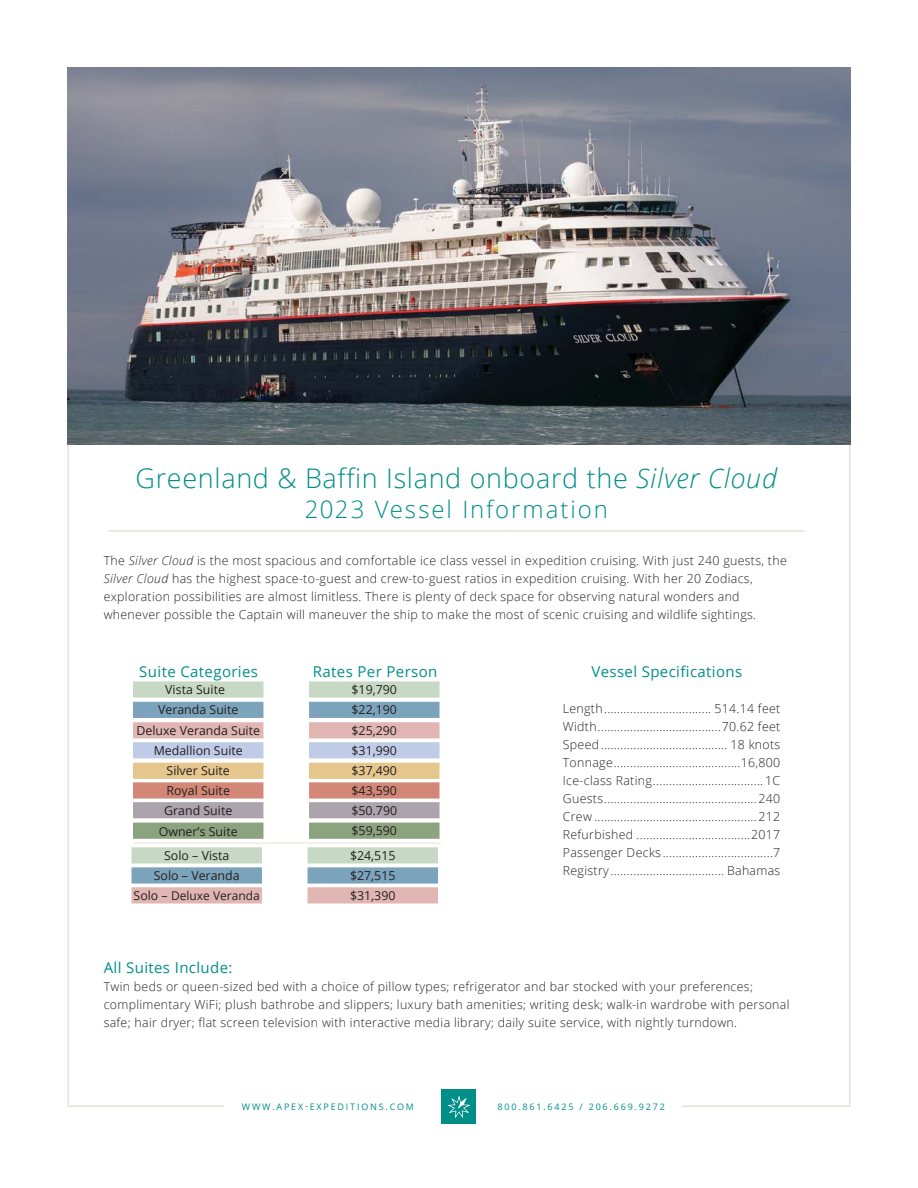
<style>
.page{position:relative;width:918px;height:1188px;background:#fff}
.page>*{position:absolute;margin:0;border:0;box-sizing:border-box;transform-origin:0 0}
.t1{font:300 27px "Open Sans";letter-spacing:.025em;color:#008e89}
.t2{font:300 24px "Open Sans";letter-spacing:.08em;color:#008e89}
.t3{font:15px "Open Sans";letter-spacing:.025em;color:#008e89}
.t4{font:300 12.3px/18px "Open Sans";letter-spacing:.025em;color:#231f20}
.t5{font:12.3px "Open Sans";color:#231f20}
.t6{font:12px "Open Sans";color:#231f20}
.t7{font:9px "Open Sans";letter-spacing:.2em;color:#008e89}
.s1{font-style:italic}
.s2{color:#c7d9c4}
.s3{font-size:12.3px}
</style>
<div class="page">
<div style="left:442px;top:1090px;width:34px;height:34px;background:#008e89"></div>
<svg style="left:448px;top:1096px;width:22px;height:22px"></svg>
<img style="left:68px;top:68px;width:782px;height:377px">
<hr style="left:108px;top:530px;width:697px;height:2px;background:#e6e2d6">
<div style="left:132px;top:848px;width:129px;height:15px;background:#c7d9c4"></div>
<div style="left:132px;top:847px;width:130px;height:16px;border:2px solid #c7d9c4"></div>
<div style="left:132px;top:868px;width:129px;height:15px;background:#7ba4bc"></div>
<div style="left:132px;top:867px;width:130px;height:17px;border:2px solid #7ba4bc"></div>
<div style="left:132px;top:888px;width:129px;height:15px;background:#e1b6b2"></div>
<div style="left:132px;top:887px;width:130px;height:17px;border:2px solid #e1b6b2"></div>
<div style="left:308px;top:848px;width:129px;height:15px;background:#c7d9c4"></div>
<div style="left:308px;top:847px;width:130px;height:16px;border:2px solid #c7d9c4"></div>
<div style="left:308px;top:868px;width:129px;height:15px;background:#7ba4bc"></div>
<div style="left:308px;top:867px;width:130px;height:17px;border:2px solid #7ba4bc"></div>
<div style="left:308px;top:888px;width:129px;height:15px;background:#e1b6b2"></div>
<div style="left:308px;top:887px;width:130px;height:17px;border:2px solid #e1b6b2"></div>
<hr style="left:134px;top:843px;width:307px;height:1px;background:#e6e2d6">
<div style="left:310px;top:803px;width:129px;height:15px;background:#aca4ad"></div>
<div style="left:309px;top:802px;width:131px;height:16px;border:2px solid #aca4ad"></div>
<div style="left:310px;top:823px;width:129px;height:15px;background:#8ca37f"></div>
<div style="left:309px;top:823px;width:131px;height:16px;border:2px solid #8ca37f"></div>
<div style="left:310px;top:783px;width:129px;height:15px;background:#d38877"></div>
<div style="left:309px;top:782px;width:131px;height:17px;border:2px solid #d38877"></div>
<div style="left:310px;top:763px;width:129px;height:15px;background:#e5c68c"></div>
<div style="left:309px;top:763px;width:131px;height:16px;border:2px solid #e5c68c"></div>
<div style="left:310px;top:743px;width:129px;height:15px;background:#bfcbe7"></div>
<div style="left:309px;top:742px;width:131px;height:16px;border:2px solid #bfcbe7"></div>
<div style="left:310px;top:723px;width:129px;height:15px;background:#e1b6b2"></div>
<div style="left:309px;top:722px;width:131px;height:16px;border:2px solid #e1b6b2"></div>
<div style="left:310px;top:703px;width:129px;height:14px;background:#7ba4bc"></div>
<div style="left:309px;top:702px;width:131px;height:16px;border:2px solid #7ba4bc"></div>
<div style="left:310px;top:682px;width:129px;height:15px;background:#c7d9c4"></div>
<div style="left:309px;top:681px;width:131px;height:17px;border:2px solid #c7d9c4"></div>
<div style="left:134px;top:803px;width:129px;height:15px;background:#aca4ad"></div>
<div style="left:133px;top:802px;width:130px;height:16px;border:2px solid #aca4ad"></div>
<div style="left:134px;top:823px;width:129px;height:15px;background:#8ca37f"></div>
<div style="left:133px;top:823px;width:130px;height:16px;border:2px solid #8ca37f"></div>
<div style="left:134px;top:783px;width:129px;height:15px;background:#d38877"></div>
<div style="left:133px;top:782px;width:130px;height:17px;border:2px solid #d38877"></div>
<div style="left:134px;top:763px;width:129px;height:15px;background:#e5c68c"></div>
<div style="left:133px;top:763px;width:130px;height:16px;border:2px solid #e5c68c"></div>
<div style="left:134px;top:743px;width:129px;height:15px;background:#bfcbe7"></div>
<div style="left:133px;top:742px;width:130px;height:16px;border:2px solid #bfcbe7"></div>
<div style="left:134px;top:723px;width:129px;height:15px;background:#e1b6b2"></div>
<div style="left:133px;top:722px;width:130px;height:16px;border:2px solid #e1b6b2"></div>
<div style="left:134px;top:703px;width:129px;height:14px;background:#7ba4bc"></div>
<div style="left:133px;top:702px;width:130px;height:16px;border:2px solid #7ba4bc"></div>
<div style="left:134px;top:682px;width:129px;height:15px;background:#c7d9c4"></div>
<div style="left:133px;top:681px;width:130px;height:17px;border:2px solid #c7d9c4"></div>
<p class="t1" style="left:136px;top:460px;width:643px">Greenland &amp; Baffin Island onboard the <span class="s1">Silver Cloud</span></p>
<p class="t2" style="left:305px;top:493px;width:305px">2023 Vessel Information</p>
<p class="t4" style="left:104px;top:551px;width:685px">The <span class="s1">Silver Cloud</span> is the most spacious and comfortable ice class vessel in expedition cruising. With just 240 guests, the <span class="s1">Silver Cloud</span> has the highest space-to-guest and crew-to-guest ratios in expedition cruising. With her 20 Zodiacs, exploration possibilities are almost limitless. There is plenty of deck space for observing natural wonders and whenever possible the Captain will maneuver the ship to make the most of scenic cruising and wildlife sightings.</p>
<p class="t3" style="left:139px;top:661px;width:120px">Suite Categories</p>
<p class="t3" style="left:313px;top:661px;width:126px">Rates Per Person</p>
<p class="t5" style="left:165px;top:681px;width:67px">Vista Suite<span class="s2">v</span></p>
<p class="t5" style="left:352px;top:681px;width:47px">$19,790</p>
<p class="t5" style="left:158px;top:701px;width:82px">Veranda Suite</p>
<p class="t5" style="left:352px;top:701px;width:47px">$22,190</p>
<p class="t5" style="left:136px;top:722px;width:125px">Deluxe Veranda Suite</p>
<p class="t5" style="left:352px;top:722px;width:47px">$25,290</p>
<p class="t5" style="left:154px;top:742px;width:91px">Medallion Suite</p>
<p class="t5" style="left:352px;top:742px;width:47px">$31,990</p>
<p class="t5" style="left:167px;top:762px;width:65px">Silver Suite</p>
<p class="t5" style="left:352px;top:762px;width:47px">$37,490</p>
<p class="t5" style="left:167px;top:782px;width:65px">Royal Suite</p>
<p class="t5" style="left:352px;top:782px;width:47px">$43,590</p>
<p class="t5" style="left:164px;top:802px;width:70px">Grand Suite</p>
<p class="t5" style="left:159px;top:823px;width:80px">Owner’s Suite</p>
<p class="t5" style="left:351px;top:802px;width:47px">$50.790</p>
<p class="t5" style="left:352px;top:822px;width:47px">$59,590</p>
<p class="t5" style="left:164px;top:847px;width:67px">Solo – Vista</p>
<p class="t5" style="left:154px;top:867px;width:87px">Solo – Veranda</p>
<p class="t6" style="left:134px;top:887px;width:128px"><span class="s3">Solo –</span> Deluxe Veranda</p>
<p class="t5" style="left:350px;top:847px;width:47px">$24,515</p>
<p class="t5" style="left:350px;top:867px;width:47px">$27,515</p>
<p class="t5" style="left:350px;top:887px;width:47px">$31,390</p>
<p class="t3" style="left:591px;top:661px;width:152px">Vessel Specifications</p>
<p class="t4" style="left:563px;top:699px;width:219px;text-align:justify">Length................................. 514.14 feet Width......................................70.62 feet Speed....................................... 18 knots Tonnage.......................................16,800<br>Ice-class Rating.................................. 1C Guests...............................................240<br>Crew ..................................................212<br>Refurbished ...................................2017<br>Passenger Decks..................................7<br>Registry ................................... Bahamas</p>
<p class="t3" style="left:104px;top:957px;width:130px">All Suites Include:</p>
<p class="t4" style="left:104px;top:977px;width:687px">Twin beds or queen-sized bed with a choice of pillow types; refrigerator and bar stocked with your preferences; complimentary WiFi; plush bathrobe and slippers; luxury bath amenities; writing desk; walk-in wardrobe with personal safe; hair dryer; flat screen television with interactive media library; daily suite service, with nightly turndown.</p>
<p class="t7" style="left:242px;top:1101px;width:174px">WWW.APEX-EXPEDITIONS.COM</p>
<p class="t7" style="left:498px;top:1101px;width:169px">800.861.6425 / 206.669.9272</p>
</div>
